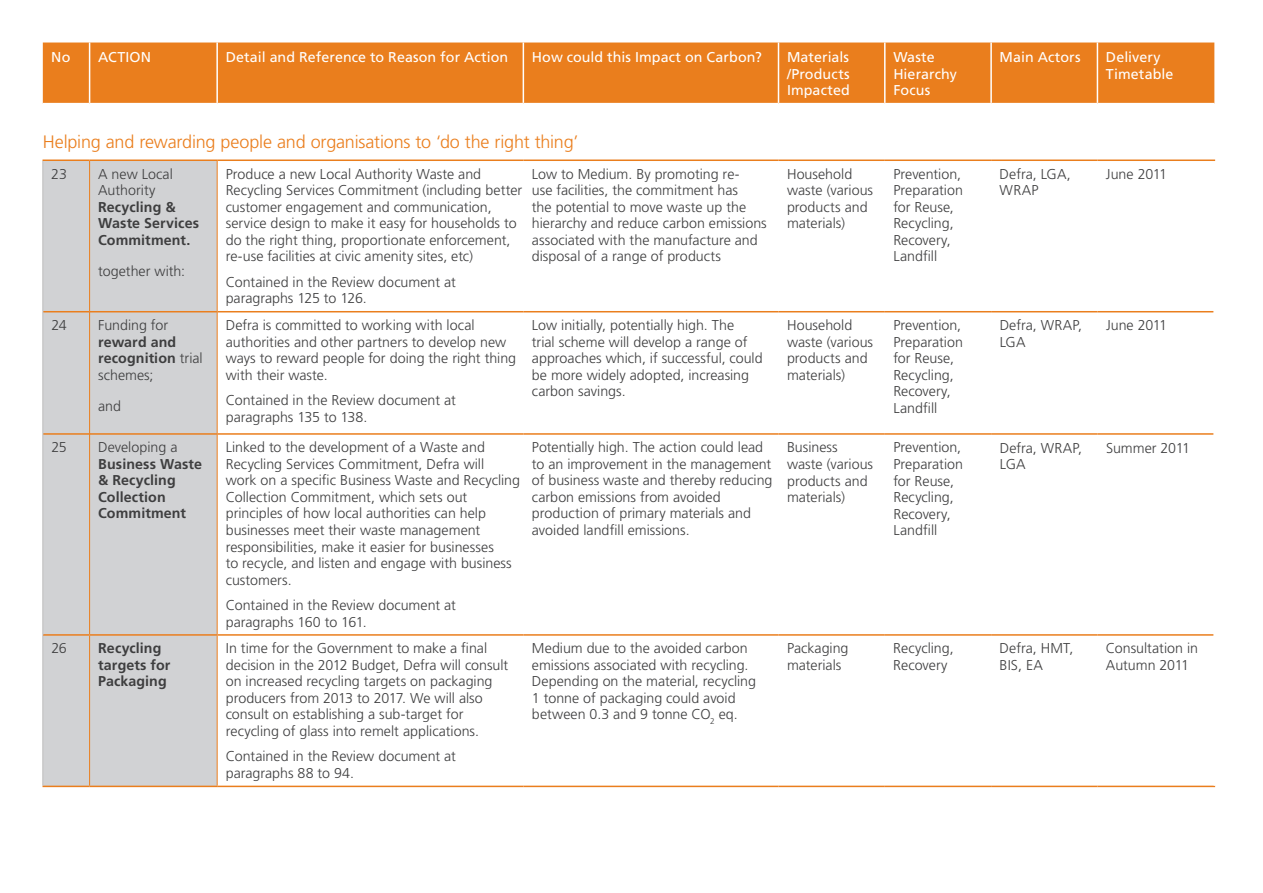
<style>
.page{position:relative;width:1263px;height:893px;background:#fff}
.page>*{position:absolute;margin:0;border:0;box-sizing:border-box;transform-origin:0 0}
.t1{font:300 18px "Frutiger";letter-spacing:-.01em;color:#ea7e1d}
.t2{font:300 14.25px/16.5px "Frutiger";color:#3e3e3f}
.t3{font:14.25px/16.5px "Frutiger";letter-spacing:.005em;color:#fff}
.t4{font:700 14.25px/16.5px "Frutiger";letter-spacing:.01em;color:#3e3e3f}
.s1{font-weight:300}
</style>
<div class="page">
<div style="left:43px;top:43px;width:1171px;height:60px;background:#ea7e1d"></div>
<div style="left:44px;top:161px;width:173px;height:625px;background:#d1d2d4"></div>
<hr style="left:43px;top:311px;width:46px;height:1px;background:#ea7e1d">
<hr style="left:90px;top:311px;width:127px;height:1px;background:#ea7e1d">
<hr style="left:217px;top:311px;width:306px;height:1px;background:#ea7e1d">
<hr style="left:523px;top:311px;width:255px;height:1px;background:#ea7e1d">
<hr style="left:778px;top:311px;width:107px;height:1px;background:#ea7e1d">
<hr style="left:885px;top:311px;width:106px;height:1px;background:#ea7e1d">
<hr style="left:991px;top:311px;width:106px;height:1px;background:#ea7e1d">
<hr style="left:1097px;top:311px;width:116px;height:1px;background:#ea7e1d">
<hr style="left:43px;top:433px;width:46px;height:2px;background:#ea7e1d">
<hr style="left:90px;top:433px;width:127px;height:2px;background:#ea7e1d">
<hr style="left:217px;top:433px;width:306px;height:2px;background:#ea7e1d">
<hr style="left:523px;top:433px;width:255px;height:2px;background:#ea7e1d">
<hr style="left:778px;top:433px;width:107px;height:2px;background:#ea7e1d">
<hr style="left:885px;top:433px;width:106px;height:2px;background:#ea7e1d">
<hr style="left:991px;top:433px;width:106px;height:2px;background:#ea7e1d">
<hr style="left:1097px;top:433px;width:116px;height:2px;background:#ea7e1d">
<hr style="left:43px;top:786px;width:47px;height:1px;background:#ea7e1d">
<hr style="left:90px;top:786px;width:127px;height:1px;background:#ea7e1d">
<hr style="left:89px;top:636px;width:1px;height:150px;background:#ea7e1d">
<hr style="left:217px;top:634px;width:306px;height:2px;background:#ea7e1d">
<hr style="left:523px;top:634px;width:255px;height:2px;background:#ea7e1d">
<hr style="left:778px;top:634px;width:107px;height:2px;background:#ea7e1d">
<hr style="left:885px;top:634px;width:106px;height:2px;background:#ea7e1d">
<hr style="left:991px;top:634px;width:106px;height:2px;background:#ea7e1d">
<hr style="left:1097px;top:634px;width:116px;height:2px;background:#ea7e1d">
<hr style="left:217px;top:786px;width:306px;height:1px;background:#ea7e1d">
<hr style="left:523px;top:786px;width:255px;height:1px;background:#ea7e1d">
<hr style="left:778px;top:786px;width:107px;height:1px;background:#ea7e1d">
<hr style="left:885px;top:786px;width:106px;height:1px;background:#ea7e1d">
<hr style="left:991px;top:786px;width:106px;height:1px;background:#ea7e1d">
<hr style="left:1097px;top:786px;width:118px;height:1px;background:#ea7e1d">
<hr style="left:89px;top:43px;width:1px;height:60px;background:#fff">
<hr style="left:216px;top:43px;width:2px;height:60px;background:#fff">
<hr style="left:523px;top:43px;width:1px;height:60px;background:#fff">
<hr style="left:778px;top:43px;width:1px;height:60px;background:#fff">
<hr style="left:884px;top:43px;width:1px;height:60px;background:#fff">
<hr style="left:990px;top:43px;width:2px;height:60px;background:#fff">
<hr style="left:1097px;top:43px;width:1px;height:60px;background:#fff">
<hr style="left:43px;top:635px;width:1px;height:151px;background:#bfbebe">
<hr style="left:217px;top:636px;width:1px;height:150px;background:#ea7e1d">
<hr style="left:89px;top:161px;width:1px;height:151px;background:#ea7e1d">
<hr style="left:89px;top:312px;width:1px;height:122px;background:#ea7e1d">
<hr style="left:89px;top:434px;width:1px;height:200px;background:#ea7e1d">
<hr style="left:217px;top:159px;width:306px;height:2px;background:#ea7e1d">
<hr style="left:523px;top:159px;width:255px;height:2px;background:#ea7e1d">
<hr style="left:778px;top:159px;width:107px;height:2px;background:#ea7e1d">
<hr style="left:885px;top:159px;width:106px;height:2px;background:#ea7e1d">
<hr style="left:991px;top:159px;width:106px;height:2px;background:#ea7e1d">
<hr style="left:1097px;top:159px;width:118px;height:2px;background:#ea7e1d">
<hr style="left:43px;top:159px;width:47px;height:2px;background:#ea7e1d">
<hr style="left:90px;top:159px;width:127px;height:2px;background:#ea7e1d">
<hr style="left:43px;top:634px;width:47px;height:2px;background:#ea7e1d">
<hr style="left:90px;top:634px;width:127px;height:2px;background:#ea7e1d">
<hr style="left:43px;top:161px;width:1px;height:151px;background:#bfbebe">
<hr style="left:43px;top:312px;width:1px;height:122px;background:#bfbebe">
<hr style="left:43px;top:434px;width:1px;height:201px;background:#bfbebe">
<hr style="left:217px;top:161px;width:1px;height:151px;background:#ea7e1d">
<hr style="left:217px;top:312px;width:1px;height:122px;background:#ea7e1d">
<hr style="left:217px;top:434px;width:1px;height:200px;background:#ea7e1d">
<p class="t3" style="left:51px;top:49px;width:21px">No</p>
<p class="t3" style="left:98px;top:49px;width:55px">ACTION</p>
<p class="t3" style="left:226px;top:49px;width:284px">Detail and Reference to Reason for Action</p>
<p class="t3" style="left:532px;top:49px;width:231px">How could this Impact on Carbon?</p>
<p class="t3" style="left:787px;top:49px;width:64px;text-align:justify">Materials /Products Impacted</p>
<p class="t3" style="left:893px;top:49px;width:65px">Waste<br>Hierarchy<br>Focus</p>
<p class="t3" style="left:1000px;top:49px;width:82px">Main Actors</p>
<p class="t3" style="left:1106px;top:49px;width:69px">Delivery<br>Timetable</p>
<p class="t1" style="left:43px;top:131px;width:537px">Helping and rewarding people and organisations to ‘do the right thing’</p>
<p class="t2" style="left:51px;top:165px;width:17px">23</p>
<p class="t2" style="left:98px;top:165px;width:76px">A new Local<br>Authority</p>
<p class="t4" style="left:98px;top:198px;width:103px">Recycling &amp;<br>Waste Services<br>Commitment.</p>
<p class="t2" style="left:98px;top:263px;width:88px">together with:</p>
<p class="t2" style="left:532px;top:166px;width:236px">Low to Medium. By promoting re-<br>use facilities, the commitment has<br>the potential to move waste up the hierarchy and reduce carbon emissions associated with the manufacture and disposal of a range of products</p>
<p class="t2" style="left:787px;top:166px;width:88px">Household waste (various products and materials)</p>
<p class="t2" style="left:893px;top:166px;width:71px">Prevention,<br>Preparation for Reuse,<br>Recycling,<br>Recovery,<br>Landfill</p>
<p class="t2" style="left:1000px;top:166px;width:73px">Defra, LGA,<br>WRAP</p>
<p class="t2" style="left:1106px;top:166px;width:63px">June 2011</p>
<p class="t2" style="left:226px;top:166px;width:298px">Produce a new Local Authority Waste and Recycling Services Commitment (including better customer engagement and communication, service design to make it easy for households to do the right thing, proportionate enforcement, re-use facilities at civic amenity sites, etc)</p>
<p class="t2" style="left:226px;top:274px;width:232px">Contained in the Review document at paragraphs 125 to 126.</p>
<p class="t2" style="left:51px;top:317px;width:17px">24</p>
<p class="t2" style="left:98px;top:317px;width:72px">Funding for</p>
<p class="t4" style="left:98px;top:333px;width:106px">reward and recognition <span class="s1">trial schemes;</span></p>
<p class="t2" style="left:98px;top:398px;width:24px">and</p>
<p class="t2" style="left:51px;top:439px;width:17px">25</p>
<p class="t2" style="left:98px;top:439px;width:81px">Developing a</p>
<p class="t4" style="left:98px;top:456px;width:105px">Business Waste &amp; Recycling<br>Collection<br>Commitment</p>
<p class="t2" style="left:226px;top:317px;width:292px">Defra is committed to working with local authorities and other partners to develop new ways to reward people for doing the right thing with their waste.</p>
<p class="t2" style="left:226px;top:392px;width:232px">Contained in the Review document at paragraphs 135 to 138.</p>
<p class="t2" style="left:226px;top:439px;width:296px">Linked to the development of a Waste and Recycling Services Commitment, Defra will<br>work on a specific Business Waste and Recycling Collection Commitment, which sets out principles of how local authorities can help businesses meet their waste management responsibilities, make it easier for businesses<br>to recycle, and listen and engage with business customers.</p>
<p class="t2" style="left:226px;top:597px;width:232px">Contained in the Review document at paragraphs 160 to 161.</p>
<p class="t2" style="left:51px;top:640px;width:17px">26</p>
<p class="t4" style="left:98px;top:640px;width:74px">Recycling targets for<br>Packaging</p>
<p class="t2" style="left:226px;top:640px;width:284px">In time for the Government to make a final decision in the 2012 Budget, Defra will consult on increased recycling targets on packaging producers from 2013 to 2017. We will also consult on establishing a sub-target for recycling of glass into remelt applications.</p>
<p class="t2" style="left:226px;top:748px;width:232px">Contained in the Review document at paragraphs 88 to 94.</p>
<p class="t2" style="left:532px;top:317px;width:232px">Low initially, potentially high. The<br>trial scheme will develop a range of approaches which, if successful, could be more widely adopted, increasing carbon savings.</p>
<p class="t2" style="left:787px;top:317px;width:88px">Household waste (various products and materials)</p>
<p class="t2" style="left:893px;top:317px;width:71px">Prevention,<br>Preparation for Reuse,<br>Recycling,<br>Recovery,<br>Landfill</p>
<p class="t2" style="left:1000px;top:317px;width:84px">Defra, WRAP,<br>LGA</p>
<p class="t2" style="left:1106px;top:317px;width:63px">June 2011</p>
<p class="t2" style="left:532px;top:439px;width:242px">Potentially high. The action could lead to an improvement in the management of business waste and thereby reducing carbon emissions from avoided production of primary materials and avoided landfill emissions.</p>
<p class="t2" style="left:787px;top:439px;width:88px">Business waste (various products and materials)</p>
<p class="t2" style="left:893px;top:439px;width:71px">Prevention,<br>Preparation for Reuse,<br>Recycling,<br>Recovery,<br>Landfill</p>
<p class="t2" style="left:1000px;top:439px;width:84px">Defra, WRAP,<br>LGA</p>
<p class="t2" style="left:1106px;top:439px;width:86px">Summer 2011</p>
<p class="t2" style="left:532px;top:640px;width:226px">Medium due to the avoided carbon emissions associated with recycling.<br>Depending on the material, recycling 1 tonne of packaging could avoid between 0.3 and 9 tonne CO<sub>2</sub> eq.</p>
<p class="t2" style="left:787px;top:640px;width:63px">Packaging materials</p>
<p class="t2" style="left:893px;top:640px;width:62px">Recycling,<br>Recovery</p>
<p class="t2" style="left:1000px;top:640px;width:75px">Defra, HMT,<br>BIS, EA</p>
<p class="t2" style="left:1106px;top:640px;width:94px">Consultation in<br>Autumn 2011</p>
</div>
